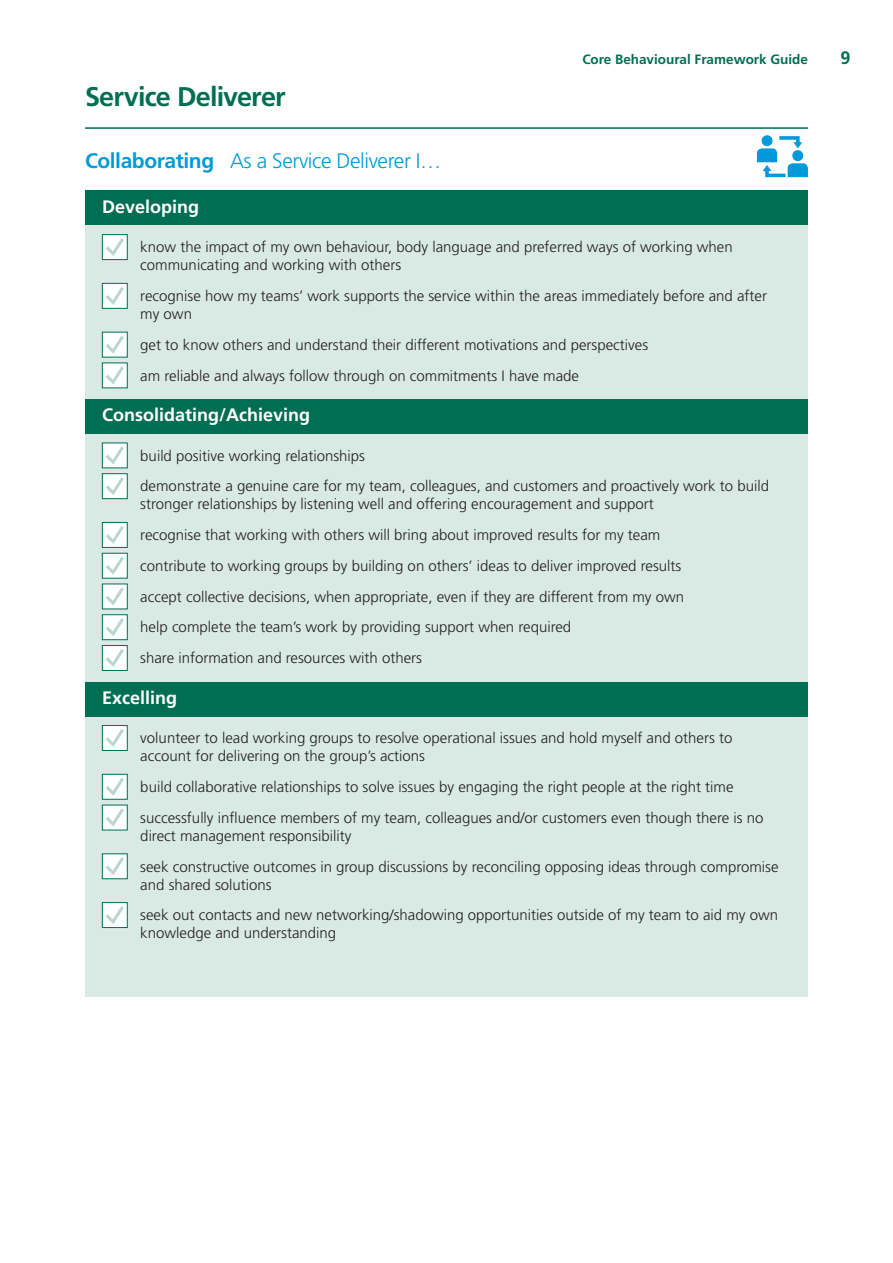
<style>
.page{position:relative;width:893px;height:1263px;background:#fff}
.page>*{position:absolute;margin:0;border:0;box-sizing:border-box;transform-origin:0 0}
.B_Sub_Heading{font:700 27px "Frutiger";letter-spacing:-.03em;color:#006e53}
.Text{font:300 21px "Frutiger";letter-spacing:-.02em;color:#009ad9}
.Text-2{font:700 18px "Frutiger";color:#fff}
.t1{font:700 18px "Frutiger";color:#006e53}
.Text-3{font:300 15px/18px "Frutiger";color:#231f20}
.t2{font:700 13.5px "Frutiger";color:#006e53}
.s1{font-weight:700}
</style>
<div class="page">
<div style="left:85px;top:215px;width:723px;height:782px;background:#d9eae5"></div>
<div style="left:85px;top:190px;width:723px;height:34px;background:#006e53"></div>
<div style="left:85px;top:400px;width:723px;height:34px;background:#006e53"></div>
<div style="left:85px;top:682px;width:723px;height:34px;background:#006e53"></div>
<hr style="left:85px;top:127px;width:723px;height:2px;background:#006e53">
<div style="left:102px;top:234px;width:26px;height:26px;background:#fff;border:1px solid #006e53"></div>
<svg style="left:106px;top:238px;width:18px;height:18px"></svg>
<div style="left:102px;top:283px;width:26px;height:26px;background:#fff;border:1px solid #006e53"></div>
<svg style="left:106px;top:287px;width:18px;height:18px"></svg>
<div style="left:102px;top:332px;width:26px;height:25px;background:#fff;border:1px solid #006e53"></div>
<svg style="left:106px;top:336px;width:18px;height:18px"></svg>
<div style="left:102px;top:363px;width:26px;height:25px;background:#fff;border:1px solid #006e53"></div>
<svg style="left:106px;top:366px;width:18px;height:18px"></svg>
<div style="left:102px;top:443px;width:26px;height:25px;background:#fff;border:1px solid #006e53"></div>
<svg style="left:106px;top:446px;width:18px;height:18px"></svg>
<div style="left:102px;top:473px;width:26px;height:26px;background:#fff;border:1px solid #006e53"></div>
<svg style="left:106px;top:477px;width:18px;height:18px"></svg>
<div style="left:102px;top:522px;width:26px;height:26px;background:#fff;border:1px solid #006e53"></div>
<svg style="left:106px;top:526px;width:18px;height:18px"></svg>
<div style="left:102px;top:553px;width:26px;height:25px;background:#fff;border:1px solid #006e53"></div>
<svg style="left:106px;top:557px;width:18px;height:18px"></svg>
<div style="left:102px;top:584px;width:26px;height:25px;background:#fff;border:1px solid #006e53"></div>
<svg style="left:106px;top:587px;width:18px;height:18px"></svg>
<div style="left:102px;top:614px;width:26px;height:26px;background:#fff;border:1px solid #006e53"></div>
<svg style="left:106px;top:618px;width:18px;height:18px"></svg>
<div style="left:102px;top:645px;width:26px;height:26px;background:#fff;border:1px solid #006e53"></div>
<svg style="left:106px;top:649px;width:18px;height:18px"></svg>
<div style="left:102px;top:725px;width:26px;height:26px;background:#fff;border:1px solid #006e53"></div>
<svg style="left:106px;top:729px;width:18px;height:18px"></svg>
<div style="left:102px;top:774px;width:26px;height:25px;background:#fff;border:1px solid #006e53"></div>
<svg style="left:106px;top:778px;width:18px;height:18px"></svg>
<div style="left:102px;top:805px;width:26px;height:25px;background:#fff;border:1px solid #006e53"></div>
<svg style="left:106px;top:808px;width:18px;height:18px"></svg>
<div style="left:102px;top:853px;width:26px;height:26px;background:#fff;border:1px solid #006e53"></div>
<svg style="left:106px;top:857px;width:18px;height:18px"></svg>
<div style="left:102px;top:902px;width:26px;height:26px;background:#fff;border:1px solid #006e53"></div>
<svg style="left:106px;top:906px;width:18px;height:18px"></svg>
<svg style="left:757px;top:136px;width:51px;height:41px"></svg>
<p class="B_Sub_Heading" style="left:85px;top:81px;width:202px">Service Deliverer</p>
<p class="t2" style="left:582px;top:51px;width:227px">Core Behavioural Framework Guide</p>
<p class="t1" style="left:840px;top:47px;width:12px">9</p>
<p class="Text" style="left:85px;top:149px;width:358px"><span class="s1">Collaborating</span> As a Service Deliverer I…</p>
<p class="Text-2" style="left:102px;top:196px;width:99px">Developing</p>
<p class="Text-3" style="left:140px;top:238px;width:594px">know the impact of my own behaviour, body language and preferred ways of working when communicating and working with others</p>
<p class="Text-3" style="left:140px;top:287px;width:628px">recognise how my teams’ work supports the service within the areas immediately before and after my own</p>
<p class="Text-3" style="left:140px;top:336px;width:509px">get to know others and understand their different motivations and perspectives</p>
<p class="Text-3" style="left:140px;top:366px;width:440px">am reliable and always follow through on commitments I have made</p>
<p class="Text-2" style="left:102px;top:405px;width:210px">Consolidating/Achieving</p>
<p class="Text-3" style="left:140px;top:446px;width:226px">build positive working relationships</p>
<p class="Text-3" style="left:140px;top:477px;width:630px">demonstrate a genuine care for my team, colleagues, and customers and proactively work to build stronger relationships by listening well and offering encouragement and support</p>
<p class="Text-3" style="left:140px;top:526px;width:522px">recognise that working with others will bring about improved results for my team</p>
<p class="Text-3" style="left:140px;top:557px;width:542px">contribute to working groups by building on others’ ideas to deliver improved results</p>
<p class="Text-3" style="left:140px;top:587px;width:545px">accept collective decisions, when appropriate, even if they are different from my own</p>
<p class="Text-3" style="left:140px;top:618px;width:432px">help complete the team’s work by providing support when required</p>
<p class="Text-3" style="left:140px;top:649px;width:283px">share information and resources with others</p>
<p class="Text-2" style="left:102px;top:687px;width:77px">Excelling</p>
<p class="Text-3" style="left:140px;top:729px;width:594px">volunteer to lead working groups to resolve operational issues and hold myself and others to account for delivering on the group’s actions</p>
<p class="Text-3" style="left:140px;top:778px;width:595px">build collaborative relationships to solve issues by engaging the right people at the right time</p>
<p class="Text-3" style="left:140px;top:808px;width:625px">successfully influence members of my team, colleagues and/or customers even though there is no direct management responsibility</p>
<p class="Text-3" style="left:140px;top:857px;width:640px">seek constructive outcomes in group discussions by reconciling opposing ideas through compromise and shared solutions</p>
<p class="Text-3" style="left:140px;top:906px;width:639px">seek out contacts and new networking/shadowing opportunities outside of my team to aid my own knowledge and understanding</p>
</div>
